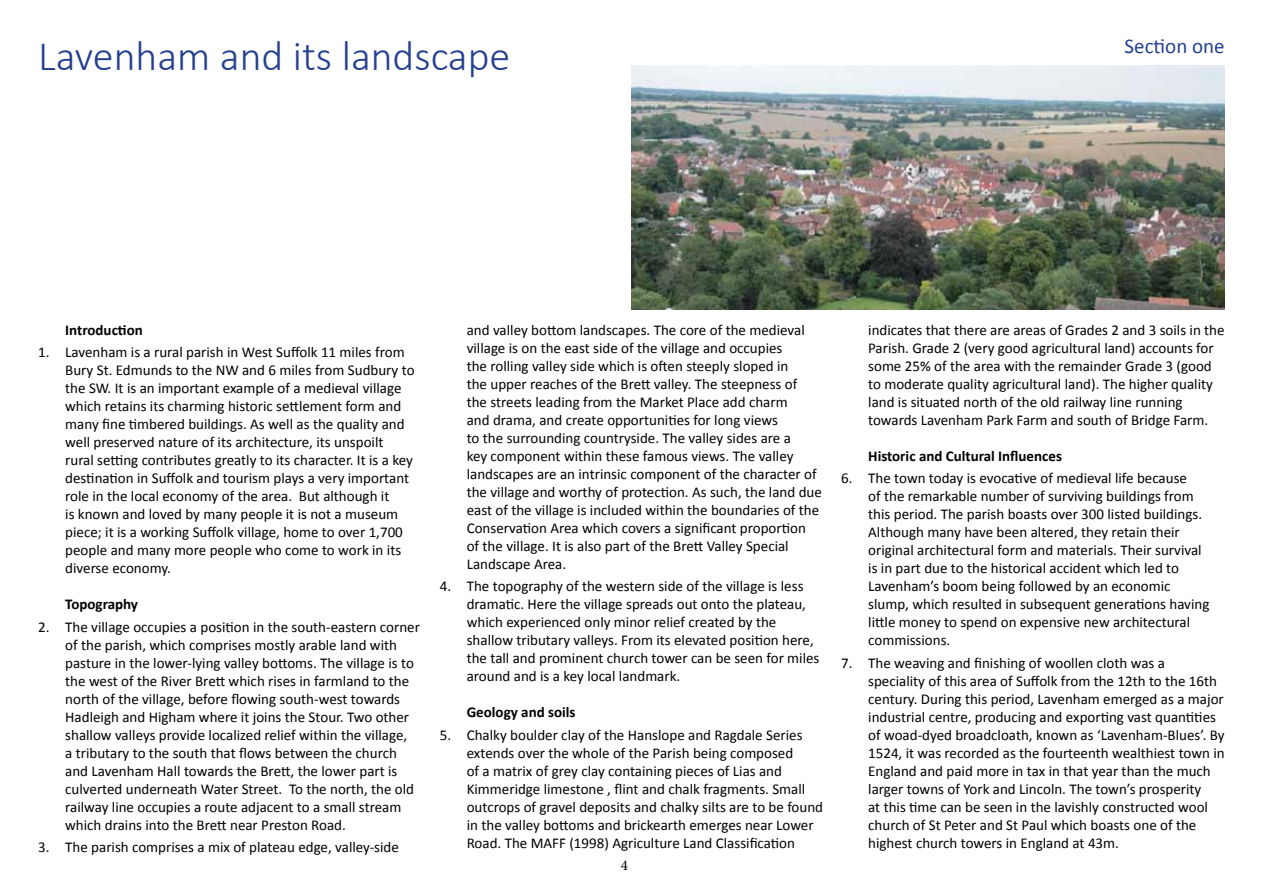
<style>
.page{position:relative;width:1263px;height:893px;background:#fff}
.page>*{position:absolute;margin:0;border:0;box-sizing:border-box;transform-origin:0 0}
.t1{font:300 42px "Calibri";color:#25408f}
.t2{font:21px "Calibri";color:#25408f}
.t3{font:15px/18px "Calibri";color:#000}
.t4{font:700 15px "Calibri";color:#000}
.t5{font:15px "Minion Pro";color:#000}
</style>
<div class="page">
<img style="left:631px;top:65px;width:594px;height:244px">
<h1 class="t1" style="left:38px;top:30px;width:474px">Lavenham and its landscape</h1>
<h2 class="t2" style="left:1124px;top:33px;width:102px">Section one</h2>
<p class="t4" style="left:65px;top:321px;width:79px">Introduction</p>
<p class="t3" style="left:65px;top:343px;width:351px;text-indent:-27px">1. Lavenham is a rural parish in West Suffolk 11 miles from Bury St. Edmunds to the NW and 6 miles from Sudbury to the SW. It is an important example of a medieval village which retains its charming historic settlement form and many fine timbered buildings. As well as the quality and well preserved nature of its architecture, its unspoilt rural setting contributes greatly to its character. It is a key destination in Suffolk and tourism plays a very important role in the local economy of the area. But although it<br>is known and loved by many people it is not a museum piece; it is a working Suffolk village, home to over 1,700 people and many more people who come to work in its diverse economy.</p>
<p class="t4" style="left:65px;top:595px;width:74px">Topography</p>
<p class="t3" style="left:65px;top:618px;width:356px;text-indent:-27px">2. The village occupies a position in the south-eastern corner of the parish, which comprises mostly arable land with pasture in the lower-lying valley bottoms. The village is to the west of the River Brett which rises in farmland to the north of the village, before flowing south-west towards Hadleigh and Higham where it joins the Stour. Two other shallow valleys provide localized relief within the village,<br>a tributary to the south that flows between the church and Lavenham Hall towards the Brett, the lower part is culverted underneath Water Street. To the north, the old railway line occupies a route adjacent to a small stream which drains into the Brett near Preston Road.</p>
<p class="t3" style="left:38px;top:838px;width:362px">3. The parish comprises a mix of plateau edge, valley-side</p>
<p class="t3" style="left:467px;top:321px;width:357px">and valley bottom landscapes. The core of the medieval village is on the east side of the village and occupies<br>the rolling valley side which is often steeply sloped in<br>the upper reaches of the Brett valley. The steepness of<br>the streets leading from the Market Place add charm<br>and drama, and create opportunities for long views<br>to the surrounding countryside. The valley sides are a<br>key component within these famous views. The valley landscapes are an intrinsic component of the character of the village and worthy of protection. As such, the land due east of the village is included within the boundaries of the Conservation Area which covers a significant proportion of the village. It is also part of the Brett Valley Special Landscape Area.</p>
<p class="t3" style="left:467px;top:577px;width:354px;text-indent:-27px">4. The topography of the western side of the village is less dramatic. Here the village spreads out onto the plateau, which experienced only minor relief created by the shallow tributary valleys. From its elevated position here, the tall and prominent church tower can be seen for miles around and is a key local landmark.</p>
<p class="t4" style="left:467px;top:703px;width:110px">Geology and soils</p>
<p class="t3" style="left:467px;top:726px;width:358px;text-indent:-27px">5. Chalky boulder clay of the Hanslope and Ragdale Series extends over the whole of the Parish being composed<br>of a matrix of grey clay containing pieces of Lias and Kimmeridge limestone , flint and chalk fragments. Small outcrops of gravel deposits and chalky silts are to be found in the valley bottoms and brickearth emerges near Lower Road. The MAFF (1998) Agriculture Land Classification</p>
<p class="t5" style="left:621px;top:855px;width:9px">4</p>
<p class="t3" style="left:868px;top:321px;width:358px">indicates that there are areas of Grades 2 and 3 soils in the Parish. Grade 2 (very good agricultural land) accounts for some 25% of the area with the remainder Grade 3 (good to moderate quality agricultural land). The higher quality land is situated north of the old railway line running towards Lavenham Park Farm and south of Bridge Farm.</p>
<p class="t4" style="left:868px;top:447px;width:195px">Historic and Cultural Influences</p>
<p class="t3" style="left:868px;top:469px;width:343px;text-indent:-27px">6. The town today is evocative of medieval life because<br>of the remarkable number of surviving buildings from this period. The parish boasts over 300 listed buildings.<br>Although many have been altered, they retain their original architectural form and materials. Their survival is in part due to the historical accident which led to Lavenham’s boom being followed by an economic slump, which resulted in subsequent generations having little money to spend on expensive new architectural commissions.</p>
<p class="t3" style="left:868px;top:654px;width:358px;text-indent:-27px">7. The weaving and finishing of woollen cloth was a speciality of this area of Suffolk from the 12th to the 16th century. During this period, Lavenham emerged as a major industrial centre, producing and exporting vast quantities of woad-dyed broadcloath, known as ‘Lavenham-Blues’. By 1524, it was recorded as the fourteenth wealthiest town in England and paid more in tax in that year than the much larger towns of York and Lincoln. The town’s prosperity<br>at this time can be seen in the lavishly constructed wool church of St Peter and St Paul which boasts one of the highest church towers in England at 43m.</p>
</div>
